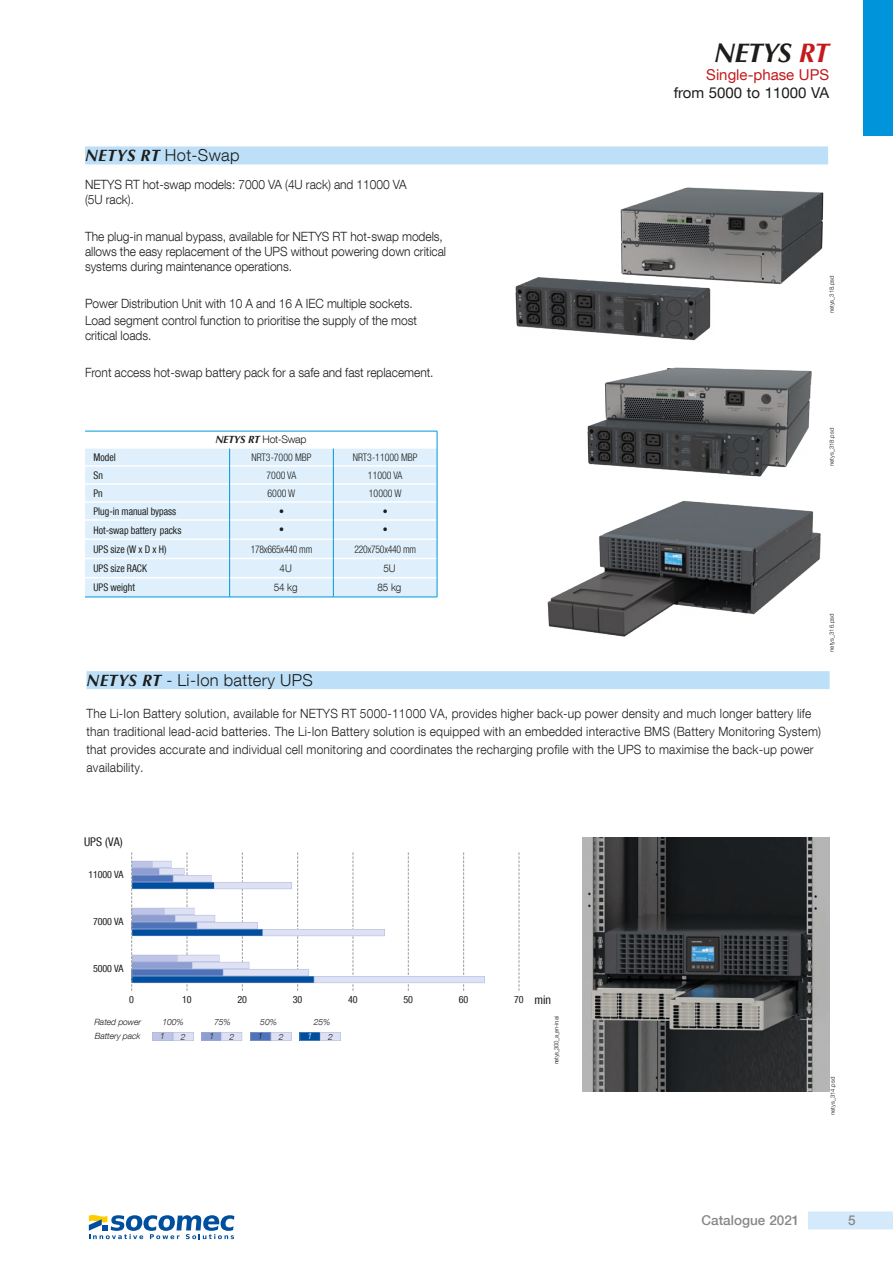
<style>
.page{position:relative;width:893px;height:1263px;background:#fff}
.page>*{position:absolute;margin:0;border:0;box-sizing:border-box;transform-origin:0 0}
.t1{font:italic 700 27px "Optima LT Std";letter-spacing:-.025em;color:#1d1d1b}
.t2{font:300 16.5px "Helvetica Neue LT Com";letter-spacing:.02em;color:#1d1d1b}
.t3{font:15px "Helvetica Neue LT Com";color:#1d1d1b}
.t4{font:15px "Helvetica Neue LT Com";color:#c51a1c}
.t5{font:500 13.5px "Helvetica Neue LT Com";color:#878787}
.t6{font:300 12.75px/15px "Helvetica Neue LT Com";letter-spacing:-.005em;color:#1d1d1b;scale:.94 1}
.t7{font:300 12.75px/18px "Helvetica Neue LT Com";letter-spacing:.015em;color:#1d1d1b;scale:.94 1}
.t8{font:condensed 12px "Helvetica Neue LT Com";color:#1d1d1b}
.t9{font:condensed 10.5px "Helvetica Neue LT Com";color:#1d1d1b;scale:.94 1}
.t10{font:300 condensed 10.5px "Helvetica Neue LT Com";color:#1d1d1b;scale:.94 1}
.t11{font:300 condensed 10.5px "Helvetica Neue LT Com";letter-spacing:-.02em;color:#1d1d1b;scale:.92 1}
.t12{font:300 10.5px "Helvetica Neue LT Com";letter-spacing:-.005em;color:#1d1d1b}
.t13{font:300 10.5px "Helvetica Neue LT Com";letter-spacing:-.005em;color:#1d1d1b;scale:.94 1}
.t14{font:condensed 10.05px "Helvetica Neue LT Com";letter-spacing:-.015em;color:#1d1d1b}
.t15{font:italic 300 8.55px/14.7px "Helvetica Neue LT Com";letter-spacing:-.01em;color:#1d1d1b}
.t16{font:italic 300 8.55px "Helvetica Neue LT Com";color:#fff}
.t17{font:300 6px "Helvetica Neue LT Com";color:#1d1d1b}
.t18{font:300 6px "Helvetica Neue LT Com";letter-spacing:-.06em;color:#1d1d1b}
.s1{font-family:"Optima LT Std";font-weight:700;font-style:italic}
.s2{color:#c51a1c}
</style>
<div class="page">
<div style="left:808px;top:1211px;width:85px;height:18px;background:#d4eafb"></div>
<div style="left:863px;top:0;width:30px;height:136px;background:#0095db"></div>
<div style="left:85px;top:146px;width:743px;height:18px;background:#bde0f8"></div>
<div style="left:87px;top:671px;width:743px;height:18px;background:#bde0f8"></div>
<img style="left:547px;top:500px;width:274px;height:137px">
<img style="left:515px;top:187px;width:309px;height:154px">
<img style="left:587px;top:367px;width:224px;height:110px">
<img style="left:583px;top:838px;width:246px;height:253px">
<div style="left:85px;top:449px;width:352px;height:148px;background:#dff0fc"></div>
<hr style="left:85px;top:465px;width:144px;height:2px;background:#fff">
<hr style="left:230px;top:465px;width:103px;height:2px;background:#fff">
<hr style="left:334px;top:465px;width:103px;height:2px;background:#fff">
<hr style="left:85px;top:483px;width:144px;height:2px;background:#fff">
<hr style="left:230px;top:483px;width:103px;height:2px;background:#fff">
<hr style="left:334px;top:483px;width:103px;height:2px;background:#fff">
<hr style="left:85px;top:501px;width:144px;height:2px;background:#fff">
<hr style="left:230px;top:501px;width:103px;height:2px;background:#fff">
<hr style="left:334px;top:501px;width:103px;height:2px;background:#fff">
<hr style="left:85px;top:431px;width:145px;height:1px;background:#0095db">
<hr style="left:230px;top:431px;width:103px;height:1px;background:#0095db">
<hr style="left:333px;top:431px;width:104px;height:1px;background:#0095db">
<hr style="left:85px;top:519px;width:144px;height:2px;background:#fff">
<hr style="left:230px;top:519px;width:103px;height:2px;background:#fff">
<hr style="left:334px;top:519px;width:103px;height:2px;background:#fff">
<hr style="left:85px;top:538px;width:144px;height:2px;background:#fff">
<hr style="left:230px;top:538px;width:103px;height:2px;background:#fff">
<hr style="left:334px;top:538px;width:103px;height:2px;background:#fff">
<hr style="left:85px;top:558px;width:144px;height:1px;background:#fff">
<hr style="left:230px;top:558px;width:103px;height:1px;background:#fff">
<hr style="left:334px;top:558px;width:103px;height:1px;background:#fff">
<hr style="left:85px;top:577px;width:144px;height:1px;background:#fff">
<hr style="left:230px;top:577px;width:103px;height:1px;background:#fff">
<hr style="left:334px;top:577px;width:103px;height:1px;background:#fff">
<svg style="left:229px;top:449px;width:1px;height:148px"></svg>
<svg style="left:333px;top:449px;width:1px;height:148px"></svg>
<hr style="left:85px;top:597px;width:145px;height:1px;background:#0095db">
<hr style="left:230px;top:597px;width:103px;height:1px;background:#0095db">
<hr style="left:333px;top:597px;width:104px;height:1px;background:#0095db">
<svg style="left:437px;top:431px;width:1px;height:166px"></svg>
<svg style="left:519px;top:852px;width:1px;height:139px"></svg>
<svg style="left:152px;top:1032px;width:42px;height:9px"></svg>
<svg style="left:131px;top:852px;width:354px;height:139px"></svg>
<svg style="left:202px;top:1032px;width:40px;height:9px"></svg>
<svg style="left:250px;top:1032px;width:42px;height:9px"></svg>
<svg style="left:300px;top:1032px;width:41px;height:9px"></svg>
<svg style="left:89px;top:1215px;width:145px;height:24px"></svg>
<p class="t2" style="left:85px;top:145px;width:156px"><span class="s1">NETYS RT</span> Hot-Swap</p>
<p class="t6" style="left:85px;top:176px;width:344px">NETYS RT hot-swap models: 7000 VA (4U rack) and 11000 VA (5U rack).</p>
<p class="t6" style="left:85px;top:229px;width:386px">The plug-in manual bypass, available for NETYS RT hot-swap models, allows the easy replacement of the UPS without powering down critical systems during maintenance operations.</p>
<p class="t6" style="left:85px;top:295px;width:355px;line-height:17.1px">Power Distribution Unit with 10 A and 16 A IEC multiple sockets.<br>Load segment control function to prioritise the supply of the most</p>
<p class="t6" style="left:85px;top:328px;width:72px">critical loads.</p>
<p class="t6" style="left:85px;top:365px;width:372px">Front access hot-swap battery pack for a safe and fast replacement.</p>
<p class="t12" style="left:215px;top:433px;width:93px"><span class="s1">NETYS RT</span> Hot-Swap</p>
<p class="t9" style="left:94px;top:451px;width:25px">Model</p>
<p class="t10" style="left:252px;top:451px;width:65px">NRT3-7000 MBP</p>
<p class="t10" style="left:353px;top:451px;width:70px">NRT3-11000 MBP</p>
<p class="t9" style="left:94px;top:469px;width:12px">Sn</p>
<p class="t10" style="left:267px;top:469px;width:33px">7000 VA</p>
<p class="t10" style="left:368px;top:469px;width:38px">11000 VA</p>
<p class="t9" style="left:94px;top:487px;width:11px">Pn</p>
<p class="t10" style="left:268px;top:487px;width:31px">6000 W</p>
<p class="t10" style="left:369px;top:487px;width:36px">10000 W</p>
<p class="t9" style="left:94px;top:505px;width:89px">Plug-in manual bypass</p>
<p class="t10" style="left:279px;top:505px;width:7px">•</p>
<p class="t10" style="left:383px;top:505px;width:7px">•</p>
<p class="t9" style="left:94px;top:524px;width:95px">Hot-swap battery packs</p>
<p class="t10" style="left:279px;top:524px;width:7px">•</p>
<p class="t10" style="left:383px;top:524px;width:7px">•</p>
<p class="t9" style="left:94px;top:543px;width:79px">UPS size (W x D x H)</p>
<p class="t11" style="left:251px;top:543px;width:69px">178x665x440 mm</p>
<p class="t11" style="left:354px;top:543px;width:69px">220x750x440 mm</p>
<p class="t9" style="left:94px;top:562px;width:58px">UPS size RACK</p>
<p class="t13" style="left:280px;top:562px;width:14px">4U</p>
<p class="t13" style="left:383px;top:562px;width:14px">5U</p>
<p class="t9" style="left:94px;top:581px;width:46px">UPS weight</p>
<p class="t13" style="left:274px;top:581px;width:27px">54 kg</p>
<p class="t13" style="left:377px;top:581px;width:27px">85 kg</p>
<p class="t2" style="left:87px;top:670px;width:228px"><span class="s1">NETYS RT</span> - Li-Ion battery UPS</p>
<h1 class="t1" style="left:714px;top:37px;width:117px">NETYS <span class="s2">RT</span></h1>
<p class="t4" style="left:706px;top:66px;width:124px">Single-phase UPS</p>
<p class="t3" style="left:674px;top:84px;width:157px">from 5000 to 11000 VA</p>
<p class="t17" style="left:828px;top:313px;width:40px;rotate:-90deg">netys_318.psd</p>
<p class="t17" style="left:828px;top:466px;width:40px;rotate:-90deg">netys_318.psd</p>
<p class="t17" style="left:828px;top:652px;width:40px;rotate:-90deg">netys_316.psd</p>
<p class="t7" style="left:87px;top:704px;width:783px">The Li-Ion Battery solution, available for NETYS RT 5000-11000 VA, provides higher back-up power density and much longer battery life than traditional lead-acid batteries. The Li-Ion Battery solution is equipped with an embedded interactive BMS (Battery Monitoring System) that provides accurate and individual cell monitoring and coordinates the recharging profile with the UPS to maximise the back-up power availability.</p>
<p class="t8" style="left:84px;top:835px;width:40px">UPS (VA)</p>
<p class="t14" style="left:88px;top:868px;width:37px">11000 VA</p>
<p class="t14" style="left:93px;top:915px;width:32px">7000 VA</p>
<p class="t14" style="left:93px;top:962px;width:32px">5000 VA</p>
<p class="t14" style="left:129px;top:994px;width:6px">0</p>
<p class="t14" style="left:182px;top:994px;width:11px">10</p>
<p class="t14" style="left:238px;top:994px;width:11px">20</p>
<p class="t14" style="left:293px;top:994px;width:11px">30</p>
<p class="t14" style="left:348px;top:994px;width:11px">40</p>
<p class="t14" style="left:404px;top:994px;width:11px">50</p>
<p class="t14" style="left:459px;top:994px;width:11px">60</p>
<p class="t14" style="left:514px;top:994px;width:11px">70</p>
<p class="t15" style="left:94px;top:1014px;width:48px">Rated power<br>Battery pack</p>
<p class="t15" style="left:162px;top:1014px;width:23px">100%</p>
<p class="t15" style="left:210px;top:1014px;width:22px;text-indent:4px">75%<br>1</p>
<p class="t15" style="left:258px;top:1014px;width:20px">50%<br>1</p>
<p class="t15" style="left:314px;top:1014px;width:18px">25%</p>
<p class="t15" style="left:160px;top:1029px;width:6px">1</p>
<p class="t15" style="left:181px;top:1029px;width:6px">2</p>
<p class="t16" style="left:308px;top:1031px;width:6px">1</p>
<p class="t15" style="left:328px;top:1029px;width:6px">2</p>
<p class="t15" style="left:229px;top:1029px;width:6px">2</p>
<p class="t15" style="left:279px;top:1029px;width:6px">2</p>
<p class="t8" style="left:534px;top:992px;width:18px">min</p>
<p class="t18" style="left:553px;top:1064px;width:50px;rotate:-90deg">netys_300_a_en-in.ai</p>
<p class="t17" style="left:829px;top:1115px;width:40px;rotate:-90deg">netys_314.psd</p>
<p class="t5" style="left:701px;top:1212px;width:99px">Catalogue 2021</p>
<p class="t5" style="left:848px;top:1212px;width:9px">5</p>
</div>
